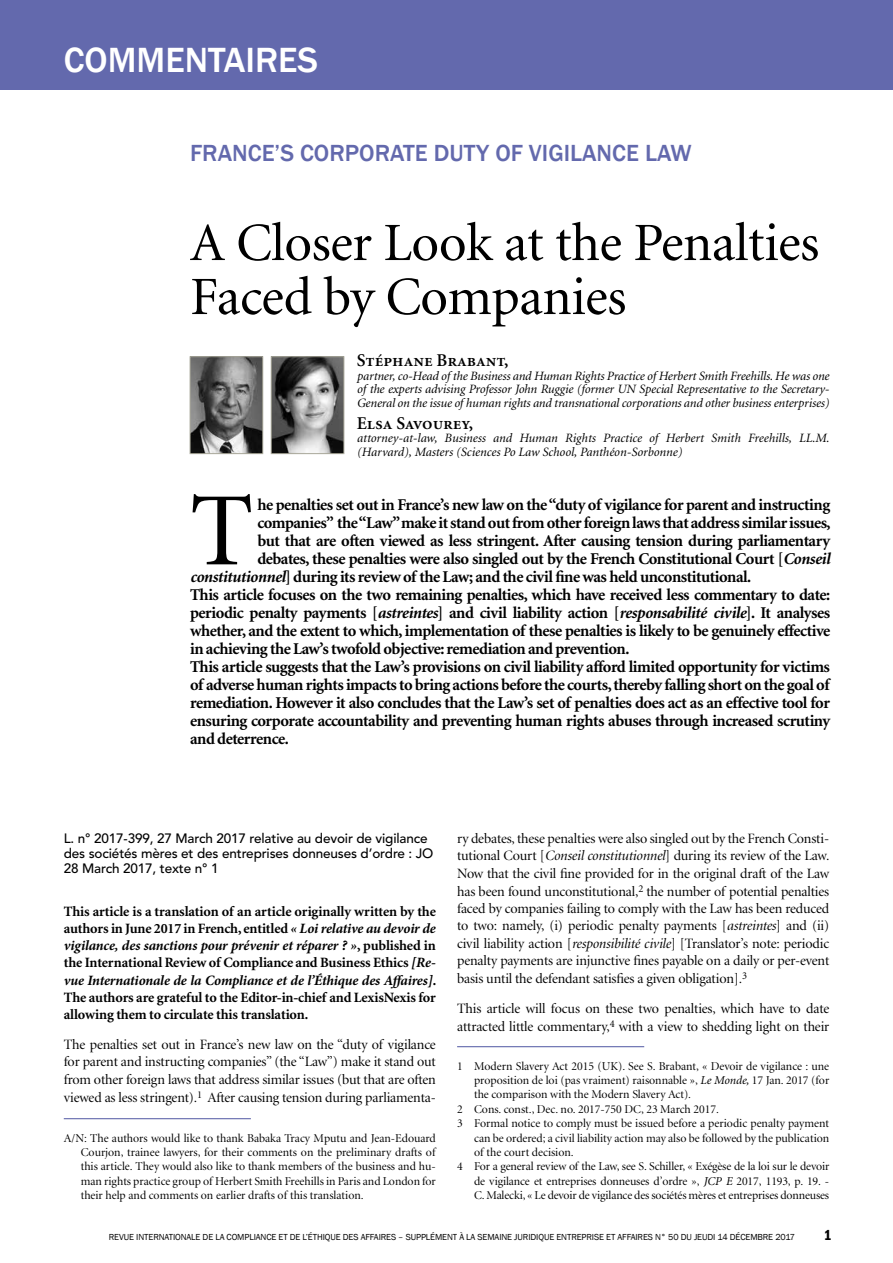
<style>
.page{position:relative;width:893px;height:1263px;background:#fff}
.page>*{position:absolute;margin:0;border:0;box-sizing:border-box;transform-origin:0 0}
.t1{font:104.1px "Minion";color:#000}
.t2{font:54px/54px "Minion";letter-spacing:-.01em;color:#000}
.t3{font:500 36px "Franklin Gothic";color:#fff}
.t4{font:500 24px "Franklin Gothic";color:#6369ad}
.t5{font:18px "Minion Semibold SC";color:#000}
.t6{font:700 16.5px "Minion";letter-spacing:-.03em;color:#000}
.t7{font:600 condensed 15px "Franklin Gothic";color:#000}
.t8{font:14.25px/17.4px "Minion Display";letter-spacing:-.01em;color:#000;text-align:justify}
.t9{font:700 14.25px/17.2px "Minion";letter-spacing:-.01em;color:#000}
.t10{font:italic 700 14.25px "Minion Pro";letter-spacing:-.015em;color:#000}
.t11{font:500 13.5px/15px "Avenir LT";letter-spacing:-.01em;color:#000}
.t12{font:italic 12.75px/13.5px "Minion";color:#000;text-align:justify}
.t13{font:12px/14.4px "Minion Display";color:#000;text-align:justify}
.t14{font:9px "Franklin Gothic";letter-spacing:-.01em;color:#000}
.s1{font-style:italic}
.s2{font-family:"Minion Pro";font-style:italic}
.s3{font-family:"Minion";font-style:normal}
.s4{font-family:"Minion";font-style:italic}
</style>
<div class="page">
<div style="left:0;top:0;width:893px;height:89px;background:#6369ad"></div>
<hr style="left:64px;top:1118px;width:187px;height:1px;background:#6369ad">
<hr style="left:457px;top:1046px;width:187px;height:1px;background:#6369ad">
<img style="left:192px;top:359px;width:69px;height:93px">
<div style="left:190px;top:357px;width:73px;height:97px;border:1px solid #a9a89a"></div>
<img style="left:273px;top:359px;width:69px;height:93px">
<div style="left:271px;top:357px;width:73px;height:97px;border:1px solid #a9a89a"></div>
<h3 class="t3" style="left:64px;top:38px;width:256px">COMMENTAIRES</h3>
<h3 class="t4" style="left:190px;top:139px;width:503px">FRANCE’S CORPORATE DUTY OF VIGILANCE LAW</h3>
<h2 class="t2" style="left:190px;top:218px;width:631px">A Closer Look at the Penalties<br>Faced by Companies</h2>
<p class="t5" style="left:357px;top:351px;width:153px">Stéphane Brabant,</p>
<p class="t12" style="left:357px;top:369px;width:474px">partner, co-Head of the Business and Human Rights Practice of Herbert Smith Freehills. He was one of the experts advising Professor John Ruggie (former UN Special Representative to the Secretary-General on the issue of human rights and transnational corporations and other business enterprises)</p>
<p class="t5" style="left:357px;top:414px;width:118px">Elsa Savourey,</p>
<p class="t12" style="left:357px;top:432px;width:474px">attorney-at-law, Business and Human Rights Practice of Herbert Smith Freehills, LL.M. (Harvard), Masters (Sciences Po Law School, Panthéon-Sorbonne)</p>
<h1 class="t1" style="left:190px;top:480px;width:65px">T</h1>
<p class="t6" style="left:257px;top:497px;width:574px">he penalties set out in France’s new law on the “duty of vigilance for parent and instructing</p>
<p class="t6" style="left:257px;top:515px;width:575px">companies” the “Law” make it stand out from other foreign laws that address similar issues,</p>
<p class="t6" style="left:257px;top:533px;width:574px">but that are often viewed as less stringent. After causing tension during parliamentary</p>
<p class="t6" style="left:257px;top:551px;width:574px">debates, these penalties were also singled out by the French Constitutional Court [<span class="s1">Conseil</span></p>
<p class="t6" style="left:190px;top:569px;width:563px"><span class="s1">constitutionnel</span>] during its review of the Law; and the civil fine was held unconstitutional.</p>
<p class="t6" style="left:190px;top:587px;width:642px">This article focuses on the two remaining penalties, which have received less commentary to date:</p>
<p class="t6" style="left:190px;top:605px;width:642px">periodic penalty payments [<span class="s1">astreintes</span>] and civil liability action [<span class="s1">responsabilité civile</span>]. It analyses</p>
<p class="t6" style="left:190px;top:623px;width:642px">whether, and the extent to which, implementation of these penalties is likely to be genuinely effective</p>
<p class="t6" style="left:190px;top:641px;width:441px">in achieving the Law’s twofold objective: remediation and prevention.</p>
<p class="t6" style="left:190px;top:659px;width:641px">This article suggests that the Law’s provisions on civil liability afford limited opportunity for victims</p>
<p class="t6" style="left:190px;top:677px;width:641px">of adverse human rights impacts to bring actions before the courts, thereby falling short on the goal of</p>
<p class="t6" style="left:190px;top:695px;width:641px">remediation. However it also concludes that the Law’s set of penalties does act as an effective tool for</p>
<p class="t6" style="left:190px;top:713px;width:641px">ensuring corporate accountability and preventing human rights abuses through increased scrutiny</p>
<p class="t6" style="left:190px;top:731px;width:100px">and deterrence.</p>
<p class="t11" style="left:64px;top:831px;width:371px">L. n° 2017-399, 27 March 2017 relative au devoir de vigilance des sociétés mères et des entreprises donneuses d’ordre : JO<br>28 March 2017, texte n° 1</p>
<p class="t9" style="left:64px;top:903px;width:374px">This article is a translation of an article originally written by the authors in June 2017 in French, entitled <span class="s2">« Loi relative au devoir de</span></p>
<p class="t10" style="left:64px;top:935px;width:374px">vigilance, des sanctions pour prévenir et réparer ? »<span class="s3">, published in</span></p>
<p class="t9" style="left:64px;top:954px;width:374px">the International Review of Compliance and Business Ethics <span class="s2">[Re-</span></p>
<p class="t10" style="left:64px;top:970px;width:374px">vue Internationale de la Compliance et de l’Éthique des Affaires]<span class="s3">.</span></p>
<p class="t9" style="left:64px;top:989px;width:374px">The authors are grateful to the Editor-in-chief and LexisNexis for allowing them to circulate this translation.</p>
<p class="t8" style="left:64px;top:1036px;width:374px">The penalties set out in France’s new law on the “duty of vigilance for parent and instructing companies” (the “Law”) make it stand out from other foreign laws that address similar issues (but that are often viewed as less stringent).<sup>1</sup> After causing tension during parliamenta-</p>
<p class="t13" style="left:81px;top:1131px;width:357px;text-indent:-17px">A/N: The authors would like to thank Babaka Tracy Mputu and Jean-Edouard Courjon, trainee lawyers, for their comments on the preliminary drafts of this article. They would also like to thank members of the business and hu&shy;man rights practice group of Herbert Smith Freehills in Paris and London for their help and comments on earlier drafts of this translation.</p>
<p class="t8" style="left:457px;top:830px;width:374px">ry debates, these penalties were also singled out by the French Consti&shy;tutional Court [<span class="s1">Conseil constitutionnel</span>] during its review of the Law.<br>Now that the civil fine provided for in the original draft of the Law has been found unconstitutional,<sup>2</sup> the number of potential penalties faced by companies failing to comply with the Law has been reduced to two: namely, (i) periodic penalty payments [<span class="s1">astreintes</span>] and (ii) civil liability action [<span class="s1">responsibilité civile</span>] [Translator’s note: periodic penalty payments are injunctive fines payable on a daily or per-event basis until the defendant satisfies a given obligation].<sup>3</sup></p>
<p class="t8" style="left:457px;top:1000px;width:374px;line-height:18px">This article will focus on these two penalties, which have to date attracted little commentary,<sup>4</sup> with a view to shedding light on their</p>
<p class="t13" style="left:457px;top:1059px;width:374px">1 Modern Slavery Act 2015 (UK). See S. Brabant, « Devoir de vigilance : une</p>
<p class="t13" style="left:474px;top:1073px;width:357px">proposition de loi (pas vraiment) raisonnable », <span class="s4">Le Monde,</span> 17 Jan. 2017 (for</p>
<p class="t13" style="left:474px;top:1088px;width:219px">the comparison with the Modern Slavery Act).</p>
<p class="t13" style="left:457px;top:1102px;width:263px">2 Cons. const., Dec. no. 2017-750 DC, 23 March 2017.</p>
<p class="t13" style="left:457px;top:1116px;width:374px">3 Formal notice to comply must be issued before a periodic penalty payment</p>
<p class="t13" style="left:474px;top:1131px;width:357px">can be ordered; a civil liability action may also be followed by the publication</p>
<p class="t13" style="left:474px;top:1145px;width:101px">of the court decision.</p>
<p class="t13" style="left:457px;top:1160px;width:374px">4 For a general review of the Law, see S. Schiller, « Exégèse de la loi sur le devoir</p>
<p class="t13" style="left:474px;top:1174px;width:357px">de vigilance et entreprises donneuses d’ordre », <span class="s4">JCP E</span> 2017, 1193, p. 19. -</p>
<p class="t13" style="left:474px;top:1188px;width:357px">C.Malecki, « Le devoir de vigilance des sociétés mères et entreprises donneuses</p>
<p class="t14" style="left:109px;top:1231px;width:688px">REVUE INTERNATIONALE DE LA COMPLIANCE ET DE L’ÉTHIQUE DES AFFAIRES – SUPPLÉMENT À LA SEMAINE JURIDIQUE ENTREPRISE ET AFFAIRES N° 50 DU JEUDI 14 DÉCEMBRE 2017</p>
<p class="t7" style="left:824px;top:1225px;width:9px">1</p>
</div>
